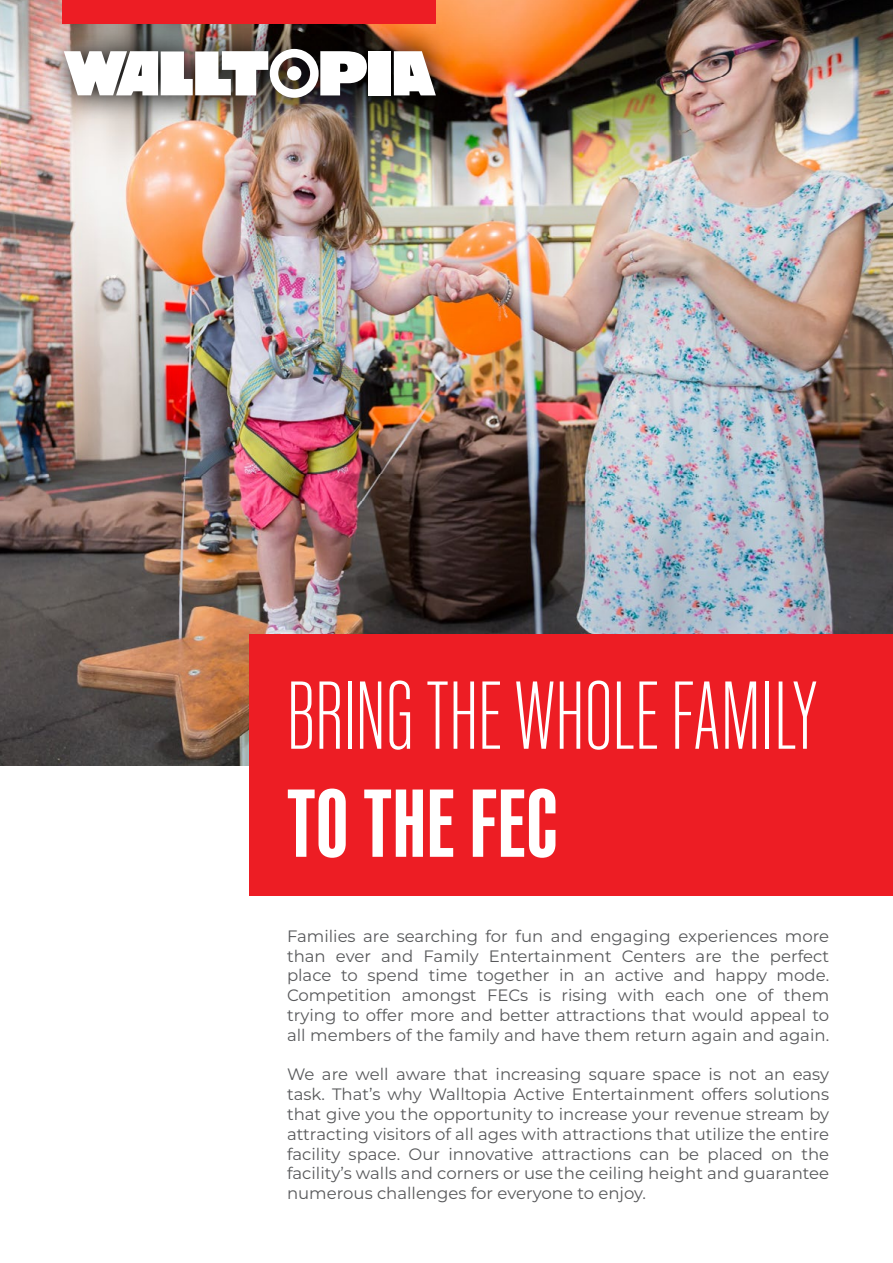
<style>
.page{position:relative;width:893px;height:1263px;background:#fff}
.page>*{position:absolute;margin:0;border:0;box-sizing:border-box;transform-origin:0 0}
.t1{font:300 97.5px "Kaneda Gothic";color:#fff}
.t2{font:700 97.5px "Kaneda Gothic";letter-spacing:.01em;color:#fff}
.t3{font:16.5px/19.8px "Montserrat";color:#58595b;text-align:justify}
</style>
<div class="page">
<img style="left:0;top:0;width:893px;height:765px">
<img style="left:39px;top:23px;width:422px;height:101px">
<div style="left:368px;top:51px;width:23px;height:44px;background:#fff"></div>
<svg style="left:394px;top:51px;width:42px;height:44px"></svg>
<svg style="left:64px;top:49px;width:303px;height:49px"></svg>
<div style="left:287px;top:66px;width:14px;height:15px;background:#fff;border-radius:50%"></div>
<div style="left:62px;top:0;width:374px;height:23px;background:#ed1d24"></div>
<div style="left:250px;top:635px;width:643px;height:261px;background:#ed1d24"></div>
<h1 class="t1" style="left:287px;top:662px;width:533px">BRING THE WHOLE FAMILY</h1>
<h1 class="t2" style="left:287px;top:769px;width:272px">TO THE FEC</h1>
<p class="t3" style="left:287px;top:925px;width:544px">Families are searching for fun and engaging experiences more than ever and Family Entertainment Centers are the perfect place to spend time together in an active and happy mode.<br>Competition amongst FECs is rising with each one of them trying to offer more and better attractions that would appeal to all members of the family and have them return again and again.</p>
<p class="t3" style="left:287px;top:1064px;width:544px">We are well aware that increasing square space is not an easy task. That’s why Walltopia Active Entertainment offers solutions that give you the opportunity to increase your revenue stream by attracting visitors of all ages with attractions that utilize the entire facility space. Our innovative attractions can be placed on the facility’s walls and corners or use the ceiling height and guarantee numerous challenges for everyone to enjoy.</p>
</div>
